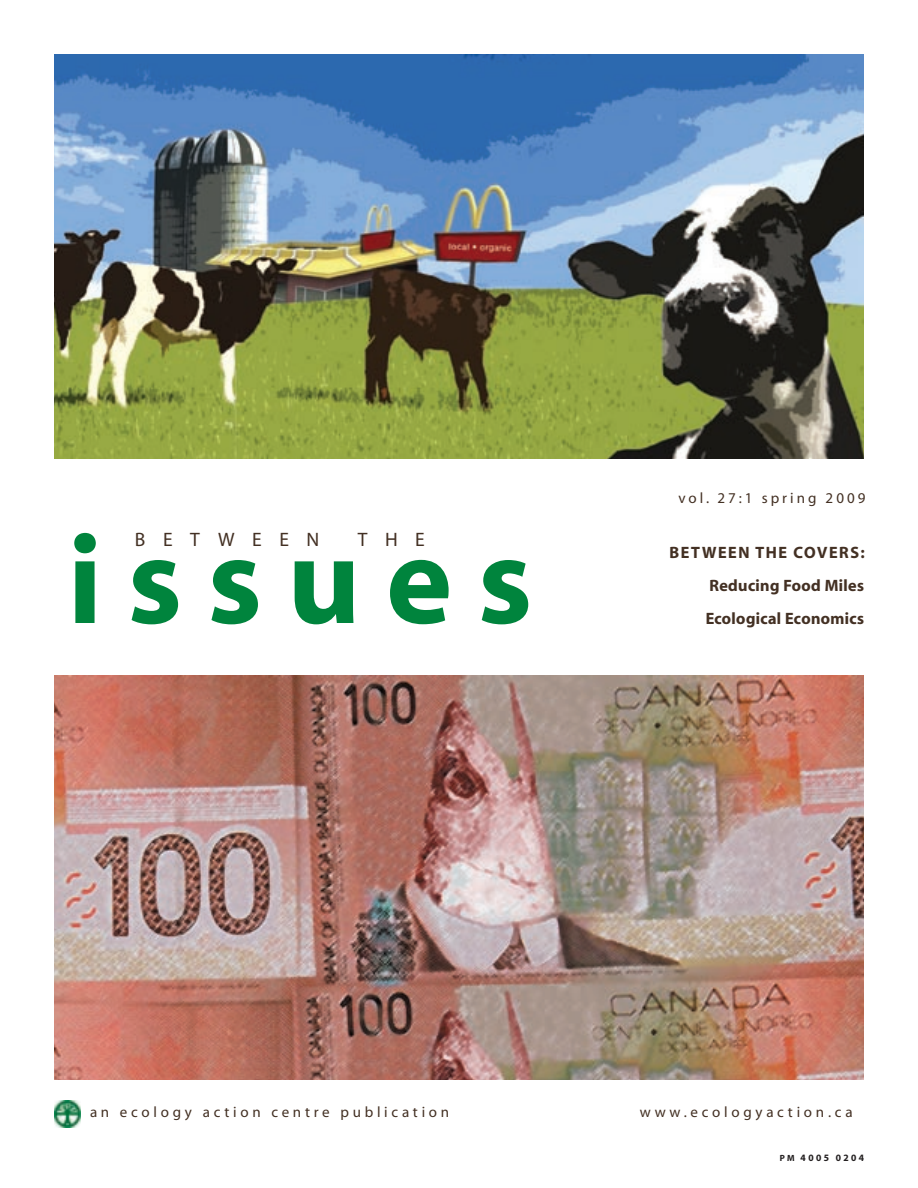
<style>
.page{position:relative;width:918px;height:1188px;background:#fff}
.page>*{position:absolute;margin:0;border:0;box-sizing:border-box;transform-origin:0 0}
.t1{font:700 126px "Myriad";letter-spacing:.2em;color:#00843d}
.t2{font:19.5px "Myriad";letter-spacing:.9em;color:#433023}
.t3{font:16.5px/33px "Myriad Headline";letter-spacing:.025em;color:#433023;text-align:justify}
.t4{font:15px "Myriad";letter-spacing:.25em;color:#433023}
.t5{font:15px "Myriad";letter-spacing:.2em;color:#433023}
.t6{font:9.75px "Myriad Headline";letter-spacing:.25em;color:#231f20}
.s1{font-size:9px}
</style>
<div class="page">
<img style="left:54px;top:54px;width:810px;height:405px">
<img style="left:54px;top:1100px;width:27px;height:27px">
<img style="left:54px;top:675px;width:810px;height:405px">
<h1 class="t1" style="left:68px;top:516px;width:466px">issues</h1>
<p class="t2" style="left:135px;top:529px;width:186px">BETWEEN</p>
<p class="t2" style="left:358px;top:529px;width:69px">THE</p>
<p class="t5" style="left:678px;top:491px;width:188px">vol. 27:1 spring 2009</p>
<p class="t3" style="left:706px;top:536px;width:160px;text-indent:-36px">BETWEEN THE COVERS:<br>Reducing Food Miles Ecological Economics</p>
<p class="t4" style="left:90px;top:1104px;width:361px">an ecology action centre publication</p>
<p class="t4" style="left:640px;top:1104px;width:214px">www.ecologyaction.ca</p>
<p class="t6" style="left:780px;top:1153px;width:86px"><span class="s1">PM</span> 4005 0204</p>
</div>
